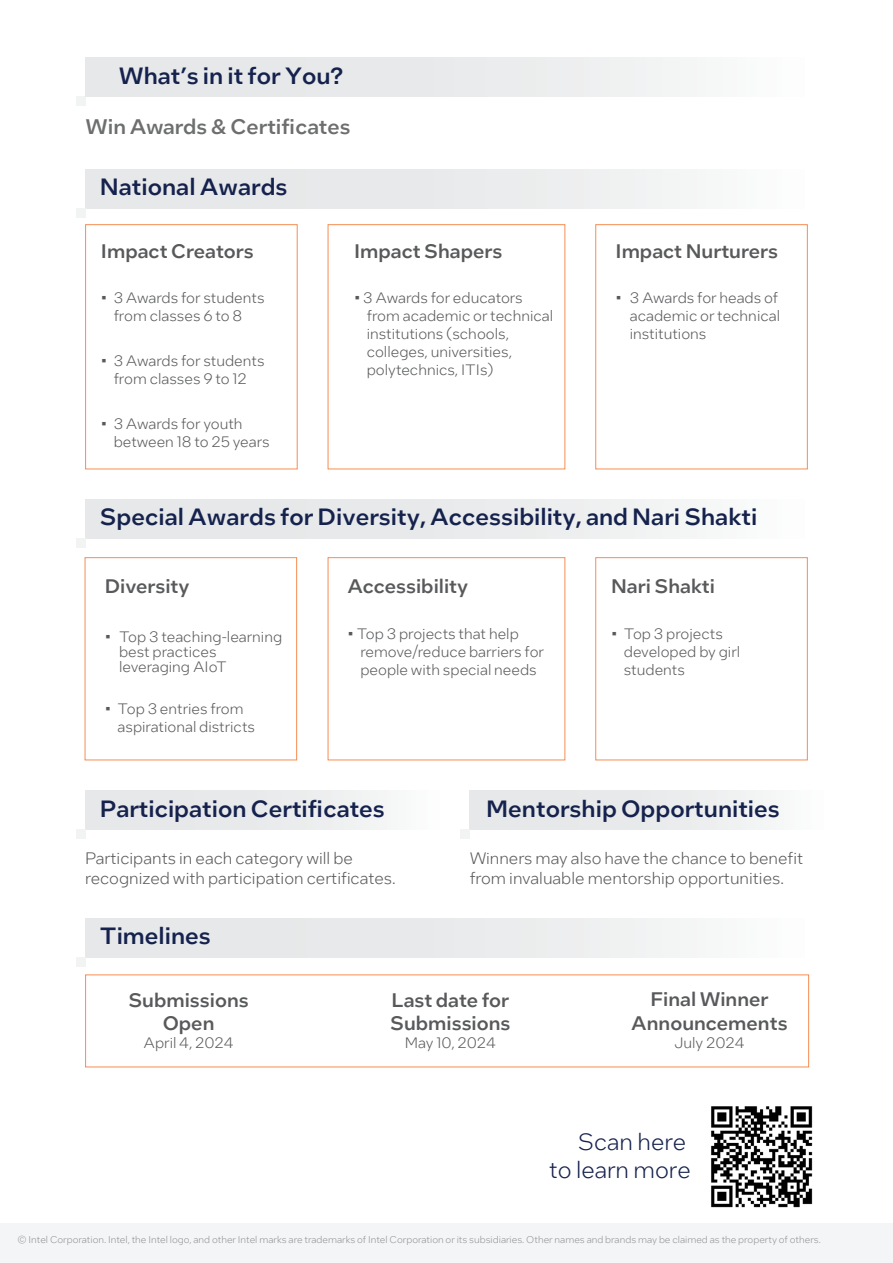
<style>
.page{position:relative;width:893px;height:1263px;background:#fff}
.page>*{position:absolute;margin:0;border:0;box-sizing:border-box;transform-origin:0 0}
.t1{font:500 23.4px "Intel One Text";color:#15224d}
.t2{font:300 23.4px/28px "Intel One Text";color:#15224d;text-align:right}
.t3{font:500 21px "Intel One Text";color:#6d6e6e}
.t4{font:500 19.5px/23.4px "Intel One Text";color:#58595b;text-align:center}
.t5{font:300 16.5px/19.8px "Intel One Text";color:#58595b}
.t6{font:300 15px/18px "Intel One Text";color:#58595b}
.t7{font:300 9.75px "Intel One Text";color:#929497}
</style>
<div class="page">
<img style="left:711px;top:1106px;width:102px;height:102px">
<div style="left:0;top:1223px;width:893px;height:40px;background:#f4f5f6"></div>
<div style="left:76px;top:97px;width:9px;height:9px;background:#f1f4f3"></div>
<div style="left:85px;top:58px;width:722px;height:39px;background:linear-gradient(to right,#e1e3e4,#f7f8f8)"></div>
<div style="left:85px;top:791px;width:356px;height:39px;background:linear-gradient(to right,#e1e3e4,#f7f8f8)"></div>
<div style="left:470px;top:791px;width:355px;height:39px;background:linear-gradient(to right,#e1e3e5,#f7f8f8)"></div>
<div style="left:76px;top:830px;width:9px;height:9px;background:#f1f4f3"></div>
<div style="left:461px;top:830px;width:9px;height:9px;background:#f1f4f3"></div>
<div style="left:85px;top:170px;width:722px;height:39px;background:linear-gradient(to right,#e1e3e4,#f7f8f8)"></div>
<div style="left:76px;top:209px;width:9px;height:9px;background:#f1f4f3"></div>
<div style="left:85px;top:224px;width:212px;height:245px;border:1px solid #f68d52"></div>
<div style="left:85px;top:500px;width:722px;height:39px;background:linear-gradient(to right,#e1e3e4,#f7f8f8)"></div>
<div style="left:76px;top:539px;width:9px;height:9px;background:#f1f4f3"></div>
<div style="left:85px;top:557px;width:212px;height:203px;border:1px solid #f68d52"></div>
<div style="left:85px;top:919px;width:722px;height:39px;background:linear-gradient(to right,#e1e3e4,#f7f8f8)"></div>
<div style="left:76px;top:958px;width:9px;height:9px;background:#f1f4f3"></div>
<h1 class="t1" style="left:119px;top:60px;width:226px">What’s in it for You?</h1>
<h2 class="t3" style="left:86px;top:112px;width:266px">Win Awards &amp; Certificates</h2>
<h1 class="t1" style="left:100px;top:171px;width:189px">National Awards</h1>
<h3 class="t4" style="left:101px;top:239px;width:154px">Impact Creators</h3>
<p class="t6" style="left:114px;top:288px;width:152px;text-indent:-13px">• 3 Awards for students from classes 6 to 8</p>
<p class="t6" style="left:101px;top:351px;width:165px;text-align:center">• 3 Awards for students from classes 9 to 12</p>
<p class="t6" style="left:114px;top:414px;width:157px;text-indent:-13px">• 3 Awards for youth between 18 to 25 years</p>
<h3 class="t4" style="left:354px;top:239px;width:150px">Impact Shapers</h3>
<p class="t6" style="left:367px;top:288px;width:188px;text-indent:-13px">• 3 Awards for educators from academic or technical institutions (schools, colleges, universities, polytechnics, ITIs)</p>
<h3 class="t4" style="left:615px;top:239px;width:164px">Impact Nurturers</h3>
<p class="t6" style="left:630px;top:288px;width:152px;text-indent:-14px">• 3 Awards for heads of academic or technical institutions</p>
<h1 class="t1" style="left:100px;top:501px;width:659px">Special Awards for Diversity, Accessibility, and Nari Shakti</h1>
<h3 class="t4" style="left:105px;top:573px;width:86px">Diversity</h3>
<p class="t6" style="left:119px;top:629px;width:165px;line-height:15px;text-indent:-14px">• Top 3 teaching-learning best practices leveraging AIoT</p>
<p class="t6" style="left:118px;top:700px;width:139px;text-indent:-13px">• Top 3 entries from aspirational districts</p>
<h3 class="t4" style="left:348px;top:573px;width:122px">Accessibility</h3>
<p class="t6" style="left:360px;top:624px;width:185px;text-indent:-13px">• Top 3 projects that help remove/reduce barriers for people with special needs</p>
<h3 class="t4" style="left:611px;top:573px;width:106px">Nari Shakti</h3>
<p class="t6" style="left:624px;top:624px;width:118px;text-indent:-13px">• Top 3 projects developed by girl students</p>
<h1 class="t1" style="left:100px;top:793px;width:287px">Participation Certificates</h1>
<h1 class="t1" style="left:486px;top:793px;width:295px">Mentorship Opportunities</h1>
<p class="t5" style="left:85px;top:848px;width:312px">Participants in each category will be recognized with participation certificates.</p>
<p class="t5" style="left:470px;top:847px;width:335px">Winners may also have the chance to benefit from invaluable mentorship opportunities.</p>
<h1 class="t1" style="left:100px;top:920px;width:113px">Timelines</h1>
<h3 class="t4" style="left:128px;top:987px;width:122px">Submissions<br>Open</h3>
<p class="t6" style="left:144px;top:1033px;width:92px">April 4, 2024</p>
<h3 class="t4" style="left:390px;top:987px;width:122px;text-align:left">Last date for<br>Submissions</h3>
<p class="t6" style="left:405px;top:1033px;width:93px">May 10, 2024</p>
<h3 class="t4" style="left:631px;top:987px;width:158px">Final Winner<br>Announcements</h3>
<p class="t6" style="left:674px;top:1033px;width:72px">July 2024</p>
<h1 class="t2" style="left:549px;top:1127px;width:143px">Scan here<br>to learn more</h1>
<p class="t7" style="left:18px;top:1234px;width:805px">© Intel Corporation. Intel, the Intel logo, and other Intel marks are trademarks of Intel Corporation or its subsidiaries. Other names and brands may be claimed as the property of others.</p>
</div>
